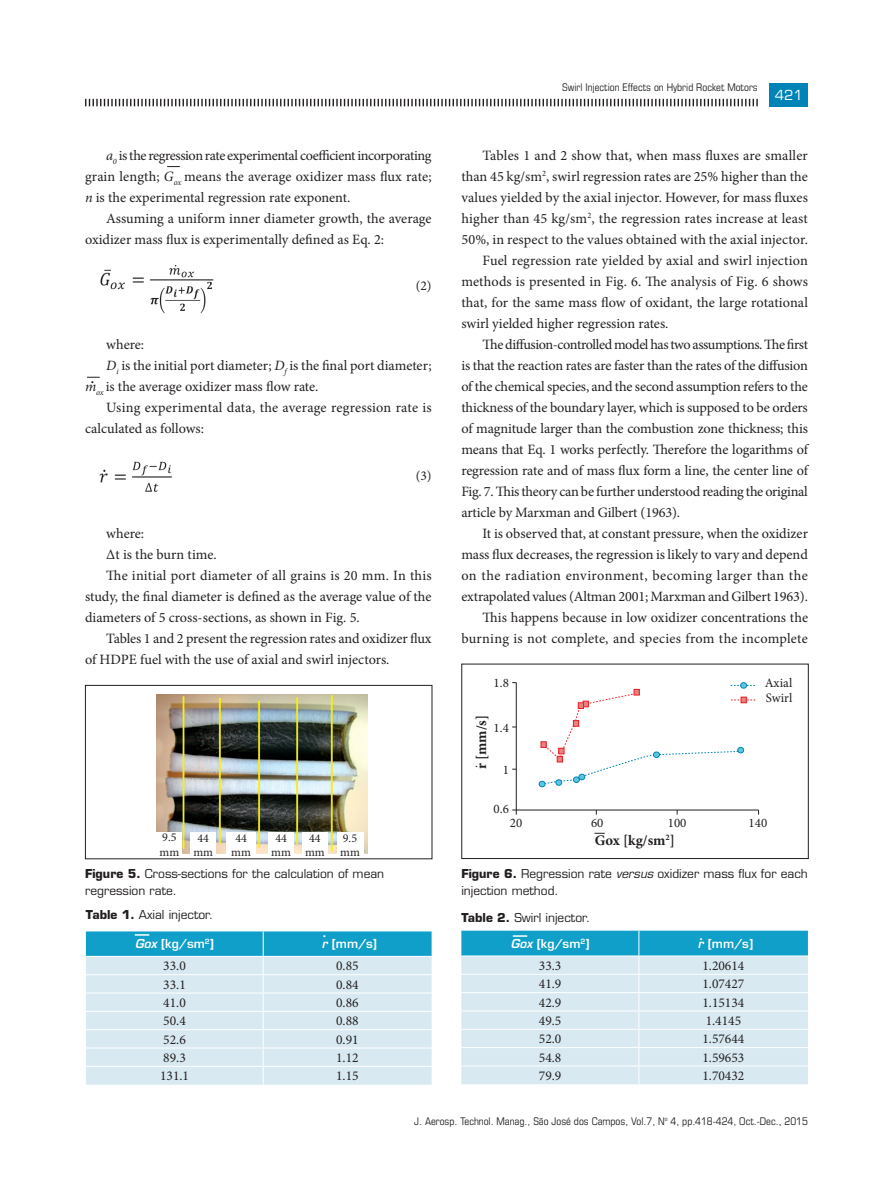
<style>
.page{position:relative;width:893px;height:1191px;background:#fff}
.page>*{position:absolute;margin:0;border:0;box-sizing:border-box;transform-origin:0 0}
.t1{font:18px "Minion Pro";color:#fff}
.t2{font:18px "Minion Pro";color:#231f20}
.t3{font:700 14.55px "Minion Pro";color:#231f20}
.t4{font:14.25px/21px "Minion Pro";color:#231f20;text-align:justify}
.t5{font:14.25px "Minion Pro";letter-spacing:-.02em;color:#231f20}
.t6{font:14.25px "Minion Pro";letter-spacing:-.03em;color:#231f20}
.t7{font:14.25px "Minion Pro";letter-spacing:.03em;color:#231f20}
.t8{font:13.5px "Minion Pro";color:#231f20}
.t9{font:13.5px "Eurostile LT Std";color:#fff}
.t10{font:13.05px/15.6px "Minion Pro";color:#231f20}
.t11{font:12px/16.5px "Eurostile LT Std";color:#231f20}
.t12{font:600 12px "Eurostile LT Std";color:#fff}
.t13{font:12px/14.4px "Minion Pro";color:#231f20;text-align:center}
.t14{font:700 11.4px "Minion Pro";color:#231f20}
.t15{font:condensed 10.5px "Eurostile LT Std";color:#231f20}
.s1{font-style:italic}
.s2{font-weight:700}
</style>
<div class="page">
<svg style="left:85px;top:99px;width:673px;height:7px"></svg>
<div style="left:770px;top:83px;width:38px;height:23px;background:#0083b6"></div>
<img style="left:157px;top:694px;width:211px;height:160px">
<div style="left:85px;top:685px;width:347px;height:174px;border:1px solid #231f20"></div>
<hr style="left:516px;top:682px;width:1px;height:132px;background:#231f20">
<hr style="left:512px;top:809px;width:246px;height:1px;background:#231f20">
<svg style="left:539px;top:682px;width:217px;height:105px"></svg>
<div style="left:740px;top:682px;width:7px;height:6px;border:1px solid #0083b6;border-radius:50%"></div>
<div style="left:461px;top:663px;width:348px;height:196px;border:1px solid #231f20"></div>
<div style="left:156px;top:832px;width:26px;height:24px;background:#fff"></div>
<div style="left:337px;top:832px;width:26px;height:25px;background:#fff"></div>
<div style="left:190px;top:831px;width:26px;height:26px;background:#fff"></div>
<div style="left:226px;top:832px;width:30px;height:25px;background:#fff"></div>
<div style="left:268px;top:831px;width:26px;height:26px;background:#fff"></div>
<div style="left:302px;top:831px;width:26px;height:26px;background:#fff"></div>
<img style="left:100px;top:265px;width:114px;height:49px">
<img style="left:99px;top:461px;width:73px;height:31px">
<svg style="left:167px;top:166px;width:13px;height:1px"></svg>
<svg style="left:87px;top:377px;width:13px;height:1px"></svg>
<svg style="left:86px;top:931px;width:346px;height:153px;background:#badeeb"></svg>
<svg style="left:461px;top:930px;width:347px;height:154px;background:#badeeb"></svg>
<p class="t4" style="left:85px;top:144px;width:348px;text-indent:21px"><span class="s1">a</span><sub>0</sub> is the regression rate experimental coefficient incorporating grain length; <span class="s1">G</span><sub>ox</sub> means the average oxidizer mass flux rate; <span class="s1">n</span> is the experimental regression rate exponent.</p>
<p class="t4" style="left:85px;top:207px;width:348px;text-indent:21px">Assuming a uniform inner diameter growth, the average oxidizer mass flux is experimentally defined as Eq. 2:</p>
<p class="t8" style="left:416px;top:277px;width:17px">(2)</p>
<p class="t4" style="left:106px;top:334px;width:39px">where:</p>
<p class="t4" style="left:106px;top:354px;width:327px"><span class="s1">D</span><sub>i</sub> is the initial port diameter; <span class="s1">D</span><sub>f</sub> is the final port diameter;</p>
<p class="t4" style="left:85px;top:375px;width:235px"><span class="s1">m</span><sub>ox</sub> is the average oxidizer mass flow rate.</p>
<p class="t4" style="left:106px;top:396px;width:327px">Using experimental data, the average regression rate is</p>
<p class="t4" style="left:85px;top:417px;width:121px">calculated as follows:</p>
<p class="t2" style="left:90px;top:365px;width:6px">.</p>
<p class="t8" style="left:416px;top:466px;width:17px">(3)</p>
<p class="t4" style="left:106px;top:522px;width:39px">where:</p>
<p class="t4" style="left:106px;top:543px;width:112px">Δt is the burn time.</p>
<p class="t4" style="left:106px;top:564px;width:327px">The initial port diameter of all grains is 20 mm. In this</p>
<p class="t4" style="left:85px;top:585px;width:348px">study, the final diameter is defined as the average value of the</p>
<p class="t4" style="left:85px;top:606px;width:276px">diameters of 5 cross-sections, as shown in Fig. 5.</p>
<p class="t4" style="left:106px;top:627px;width:327px">Tables 1 and 2 present the regression rates and oxidizer flux</p>
<p class="t4" style="left:85px;top:648px;width:306px">of HDPE fuel with the use of axial and swirl injectors.</p>
<p class="t13" style="left:160px;top:830px;width:21px;text-align:left">9.5 mm</p>
<p class="t13" style="left:340px;top:831px;width:21px;text-align:left">9.5 mm</p>
<p class="t13" style="left:193px;top:830px;width:21px">44 mm</p>
<p class="t13" style="left:231px;top:831px;width:21px">44 mm</p>
<p class="t13" style="left:271px;top:830px;width:21px">44 mm</p>
<p class="t13" style="left:305px;top:830px;width:21px">44 mm</p>
<p class="t11" style="left:85px;top:865px;width:301px"><span class="s2">Figure 5.</span> Cross-sections for the calculation of mean regression rate.</p>
<p class="t11" style="left:86px;top:907px;width:129px"><span class="s2">Table 1.</span> Axial injector.</p>
<p class="t12" style="left:135px;top:936px;width:80px"><span class="s1">Gox</span> [kg/sm<sup>2</sup>]</p>
<p class="t12" style="left:322px;top:936px;width:57px"><span class="s1">r</span> [mm/s]</p>
<p class="t8" style="left:163px;top:957px;width:24px">33.0</p>
<p class="t8" style="left:336px;top:957px;width:24px">0.85</p>
<p class="t8" style="left:163px;top:975px;width:24px">33.1</p>
<p class="t8" style="left:336px;top:975px;width:24px">0.84</p>
<p class="t8" style="left:163px;top:993px;width:24px">41.0</p>
<p class="t8" style="left:336px;top:993px;width:24px">0.86</p>
<p class="t8" style="left:163px;top:1012px;width:24px">50.4</p>
<p class="t8" style="left:336px;top:1012px;width:24px">0.88</p>
<p class="t8" style="left:163px;top:1030px;width:24px">52.6</p>
<p class="t8" style="left:336px;top:1030px;width:24px">0.91</p>
<p class="t8" style="left:163px;top:1048px;width:24px">89.3</p>
<p class="t8" style="left:336px;top:1048px;width:24px">1.12</p>
<p class="t8" style="left:160px;top:1067px;width:30px">131.1</p>
<p class="t8" style="left:336px;top:1067px;width:24px">1.15</p>
<p class="t1" style="left:323px;top:919px;width:6px">.</p>
<p class="t15" style="left:562px;top:81px;width:197px">Swirl Injection Effects on Hybrid Rocket Motors</p>
<p class="t9" style="left:775px;top:86px;width:29px">421</p>
<p class="t4" style="left:483px;top:144px;width:327px">Tables 1 and 2 show that, when mass fluxes are smaller</p>
<p class="t4" style="left:461px;top:165px;width:348px">than 45 kg/sm<sup>2</sup>, swirl regression rates are 25% higher than the</p>
<p class="t4" style="left:461px;top:186px;width:348px">values yielded by the axial injector. However, for mass fluxes</p>
<p class="t4" style="left:461px;top:207px;width:348px">higher than 45 kg/sm<sup>2</sup>, the regression rates increase at least</p>
<p class="t4" style="left:461px;top:228px;width:348px">50%, in respect to the values obtained with the axial injector.</p>
<p class="t4" style="left:483px;top:249px;width:327px">Fuel regression rate yielded by axial and swirl injection</p>
<p class="t4" style="left:461px;top:270px;width:348px">methods is presented in Fig. 6. The analysis of Fig. 6 shows</p>
<p class="t4" style="left:461px;top:291px;width:348px">that, for the same mass flow of oxidant, the large rotational</p>
<p class="t4" style="left:461px;top:312px;width:209px">swirl yielded higher regression rates.</p>
<p class="t6" style="left:483px;top:334px;width:327px">The diffusion-controlled model has two assumptions. The first</p>
<p class="t4" style="left:461px;top:354px;width:348px">is that the reaction rates are faster than the rates of the diffusion</p>
<p class="t4" style="left:461px;top:376px;width:348px">of the chemical species, and the second assumption refers to the</p>
<p class="t4" style="left:461px;top:397px;width:348px">thickness of the boundary layer, which is supposed to be orders</p>
<p class="t4" style="left:461px;top:418px;width:348px">of magnitude larger than the combustion zone thickness; this</p>
<p class="t4" style="left:461px;top:439px;width:348px">means that Eq. 1 works perfectly. Therefore the logarithms of</p>
<p class="t4" style="left:461px;top:460px;width:348px">regression rate and of mass flux form a line, the center line of</p>
<p class="t5" style="left:461px;top:481px;width:348px">Fig. 7. This theory can be further understood reading the original</p>
<p class="t4" style="left:461px;top:502px;width:220px">article by Marxman and Gilbert (1963).</p>
<p class="t4" style="left:483px;top:523px;width:327px">It is observed that, at constant pressure, when the oxidizer</p>
<p class="t4" style="left:461px;top:544px;width:348px">mass flux decreases, the regression is likely to vary and depend</p>
<p class="t7" style="left:461px;top:565px;width:348px">on the radiation environment, becoming larger than the</p>
<p class="t4" style="left:461px;top:586px;width:348px">extrapolated values (Altman 2001; Marxman and Gilbert 1963).</p>
<p class="t4" style="left:483px;top:607px;width:327px">This happens because in low oxidizer concentrations the</p>
<p class="t4" style="left:461px;top:628px;width:348px">burning is not complete, and species from the incomplete</p>
<p class="t10" style="left:494px;top:675px;width:17px">1.8</p>
<p class="t10" style="left:765px;top:675px;width:29px">Axial<br>Swirl</p>
<p class="t10" style="left:494px;top:719px;width:17px">1.4</p>
<p class="t10" style="left:503px;top:761px;width:8px">1</p>
<p class="t10" style="left:494px;top:801px;width:17px">0.6</p>
<p class="t10" style="left:510px;top:815px;width:14px">20</p>
<p class="t10" style="left:591px;top:815px;width:14px">60</p>
<p class="t10" style="left:668px;top:815px;width:20px">100</p>
<p class="t3" style="left:595px;top:830px;width:82px">Gox [kg/sm<sup>2</sup>]</p>
<p class="t3" style="left:471px;top:769px;width:56px;rotate:-90deg">r [mm/s]</p>
<p class="t14" style="left:475px;top:758px;width:4px">.</p>
<p class="t10" style="left:749px;top:815px;width:20px">140</p>
<p class="t11" style="left:461px;top:865px;width:348px"><span class="s2">Figure 6.</span> Regression rate <span class="s1">versus</span> oxidizer mass flux for each injection method.</p>
<p class="t11" style="left:461px;top:910px;width:130px"><span class="s2">Table 2.</span> Swirl injector.</p>
<p class="t1" style="left:699px;top:921px;width:6px">.</p>
<p class="t12" style="left:511px;top:936px;width:80px"><span class="s1">Gox</span> [kg/sm<sup>2</sup>]</p>
<p class="t12" style="left:698px;top:936px;width:57px"><span class="s1">r</span> [mm/s]</p>
<p class="t8" style="left:539px;top:956px;width:24px">33.3</p>
<p class="t8" style="left:702px;top:956px;width:43px">1.20614</p>
<p class="t8" style="left:539px;top:975px;width:24px">41.9</p>
<p class="t8" style="left:702px;top:975px;width:43px">1.07427</p>
<p class="t8" style="left:539px;top:993px;width:24px">42.9</p>
<p class="t8" style="left:702px;top:993px;width:43px">1.15134</p>
<p class="t8" style="left:539px;top:1011px;width:24px">49.5</p>
<p class="t8" style="left:706px;top:1011px;width:37px">1.4145</p>
<p class="t8" style="left:539px;top:1030px;width:24px">52.0</p>
<p class="t8" style="left:702px;top:1030px;width:43px">1.57644</p>
<p class="t8" style="left:539px;top:1048px;width:24px">54.8</p>
<p class="t8" style="left:702px;top:1048px;width:43px">1.59653</p>
<p class="t8" style="left:539px;top:1066px;width:24px">79.9</p>
<p class="t8" style="left:702px;top:1066px;width:43px">1.70432</p>
<p class="t15" style="left:414px;top:1114px;width:395px">J. Aerosp. Technol. Manag., São José dos Campos, Vol.7, N<sup>o</sup> 4, pp.418-424, Oct.-Dec., 2015</p>
</div>
